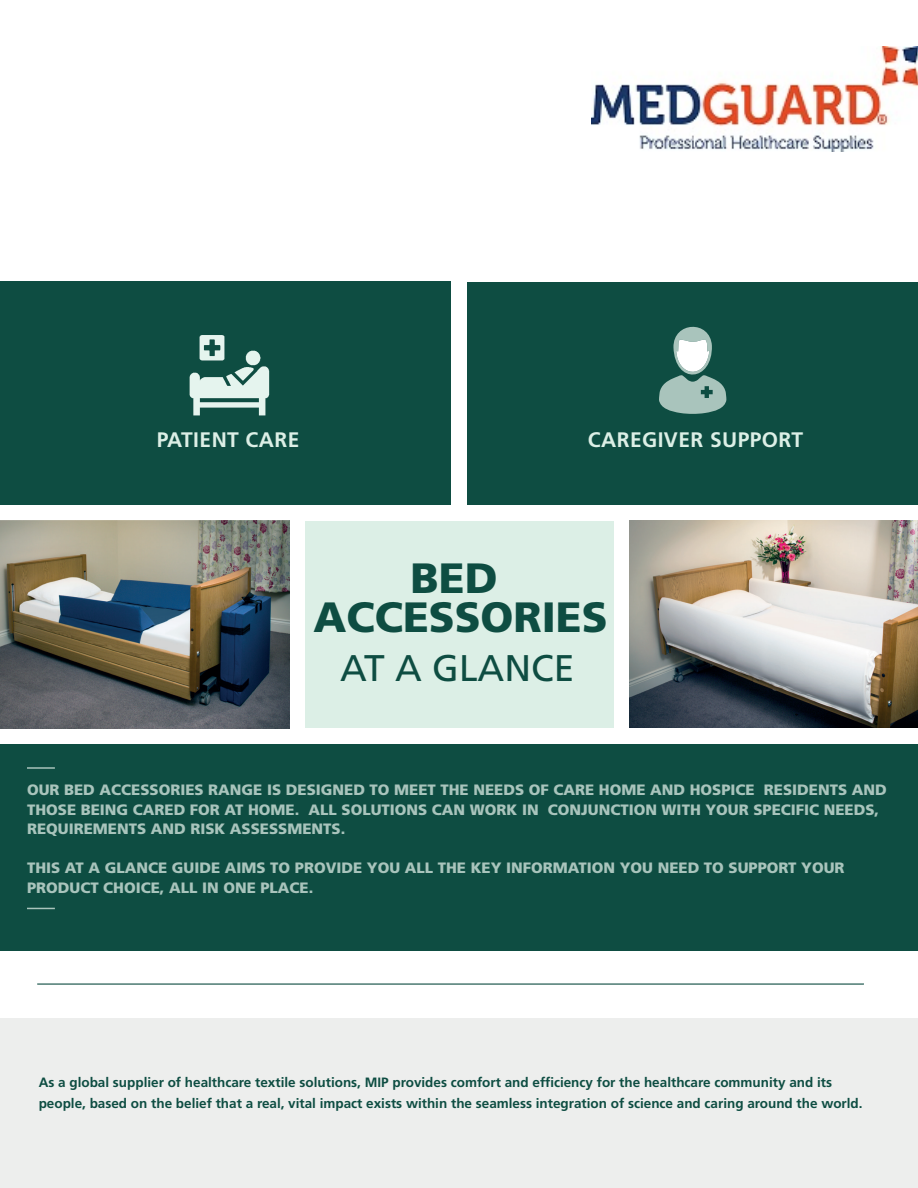
<style>
.page{position:relative;width:918px;height:1188px;background:#fff}
.page>*{position:absolute;margin:0;border:0;box-sizing:border-box;transform-origin:0 0}
.t1{font:900 42.3px/38.5px "Frutiger LT Std";color:#0e4d42;text-align:center}
.t2{font:37.05px "Frutiger LT Std";color:#0e4d42}
.t3{font:700 21px "Frutiger LT Std";letter-spacing:.02em;color:#dcefe6}
.t4{font:900 15px/19.5px "Frutiger LT Std";color:#a9c4bc}
.t5{font:700 13.5px/21px "Frutiger LT Std";color:#0e4d42}
</style>
<div class="page">
<div style="left:0;top:1019px;width:918px;height:169px;background:#edeeed"></div>
<img style="left:0;top:520px;width:289px;height:208px">
<img style="left:629px;top:521px;width:289px;height:206px">
<hr style="left:37px;top:984px;width:827px;height:1px;background:#0e4d42">
<div style="left:0;top:282px;width:451px;height:223px;background:#0e4d42"></div>
<div style="left:467px;top:282px;width:451px;height:223px;background:#0e4d42"></div>
<div style="left:0;top:744px;width:918px;height:207px;background:#0e4d42"></div>
<div style="left:305px;top:521px;width:308px;height:207px;background:#dcefe6"></div>
<svg style="left:659px;top:326px;width:67px;height:88px"></svg>
<img style="left:189px;top:335px;width:81px;height:81px">
<hr style="left:27px;top:767px;width:28px;height:2px;background:#a9c4bc">
<svg style="left:27px;top:908px;width:28px;height:1px"></svg>
<img style="left:592px;top:46px;width:326px;height:106px">
<h3 class="t3" style="left:157px;top:427px;width:144px">PATIENT CARE</h3>
<h3 class="t3" style="left:588px;top:428px;width:217px">CAREGIVER SUPPORT</h3>
<h1 class="t1" style="left:314px;top:559px;width:296px">BED<br>ACCESSORIES</h1>
<h2 class="t2" style="left:340px;top:647px;width:236px">AT A GLANCE</h2>
<p class="t4" style="left:27px;top:780px;width:861px">OUR BED ACCESSORIES RANGE IS DESIGNED TO MEET THE NEEDS OF CARE HOME AND HOSPICE RESIDENTS AND<br>THOSE BEING CARED FOR AT HOME. ALL SOLUTIONS CAN WORK IN CONJUNCTION WITH YOUR SPECIFIC NEEDS,<br>REQUIREMENTS AND RISK ASSESSMENTS.</p>
<p class="t4" style="left:27px;top:858px;width:819px">THIS AT A GLANCE GUIDE AIMS TO PROVIDE YOU ALL THE KEY INFORMATION YOU NEED TO SUPPORT YOUR<br>PRODUCT CHOICE, ALL IN ONE PLACE.</p>
<p class="t5" style="left:39px;top:1072px;width:825px">As a global supplier of healthcare textile solutions, MIP provides comfort and efficiency for the healthcare community and its people, based on the belief that a real, vital impact exists within the seamless integration of science and caring around the world.</p>
</div>
